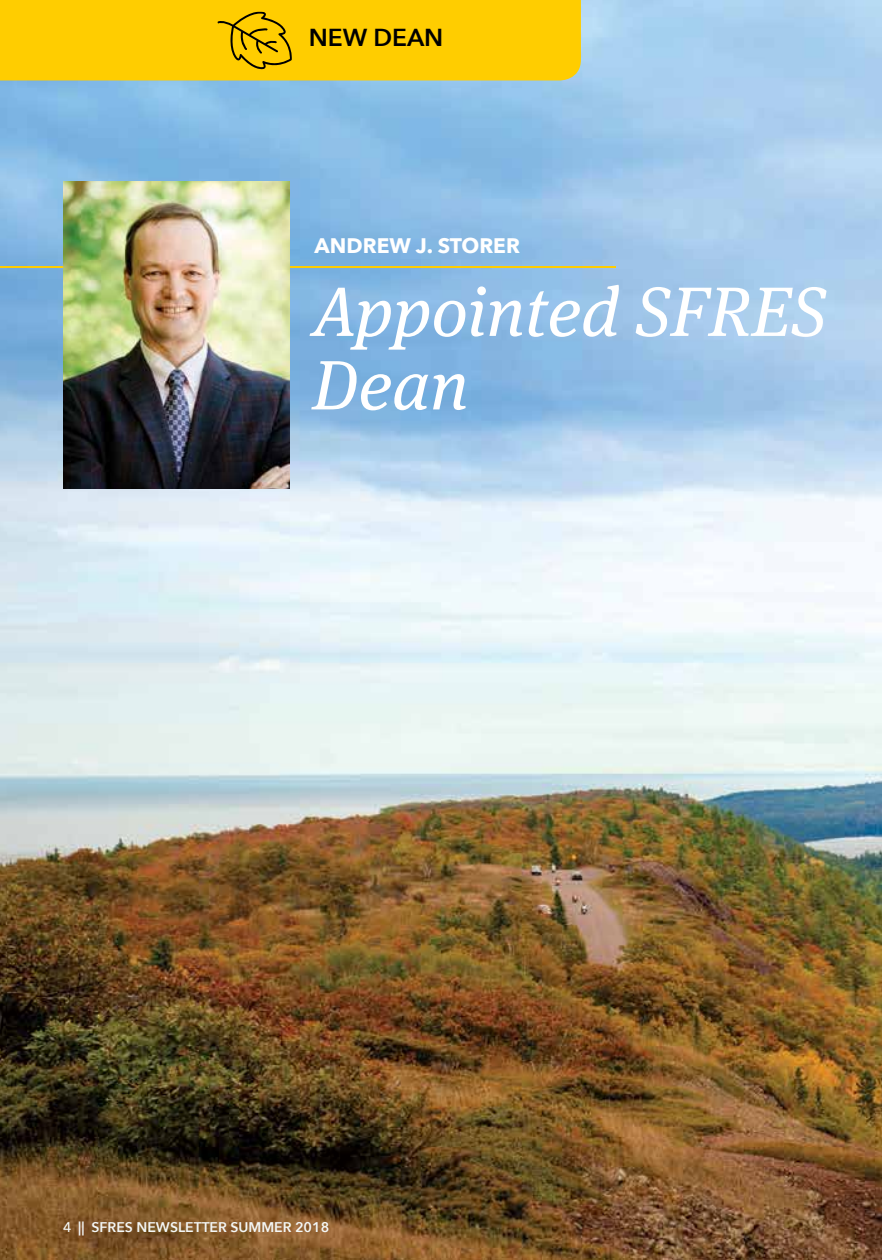
<style>
.page{position:relative;width:882px;height:1260px;background:#fff}
.page>*{position:absolute;margin:0;border:0;box-sizing:border-box;transform-origin:0 0}
.t1{font:italic 70px/73.5px "Meta Serif Pro";color:#fff}
.t2{font:600 24.5px "Avenir Next";color:#000}
.t3{font:700 21px "Avenir Next";color:#fff}
.t4{font:600 14px "Avenir Next";color:#f4f7f6}
.s1{font-weight:500}
</style>
<div class="page">
<img style="left:0;top:0;width:882px;height:1260px">
<hr style="left:0;top:267px;width:615px;height:1px;background:#ffcd00">
<img style="left:63px;top:181px;width:227px;height:307px">
<div style="left:0;top:0;width:581px;height:80px;background:#ffcd00"></div>
<svg style="left:217px;top:12px;width:75px;height:58px;background:#d8ad00"></svg>
<h2 class="t2" style="left:309px;top:16px;width:136px">NEW DEAN</h2>
<h3 class="t3" style="left:315px;top:227px;width:207px">ANDREW J. STORER</h3>
<h1 class="t1" style="left:312px;top:271px;width:516px">Appointed SFRES<br>Dean</h1>
<p class="t4" style="left:63px;top:1215px;width:268px"><span class="s1">4</span> || SFRES NEWSLETTER SUMMER 2018</p>
</div>
